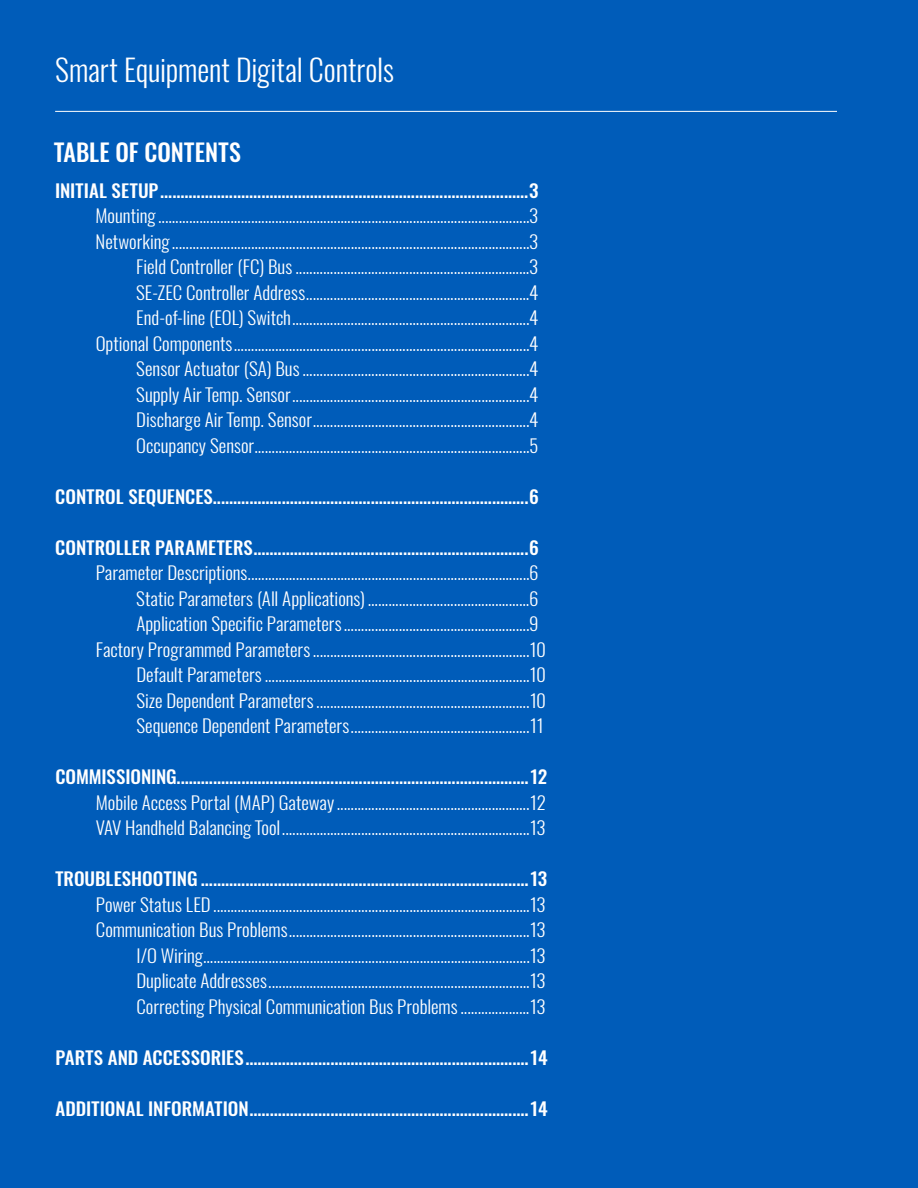
<style>
.page{position:relative;width:918px;height:1188px;background:#005cb9}
.page>*{position:absolute;margin:0;border:0;box-sizing:border-box;transform-origin:0 0}
.t1{font:300 30px "Oswald";letter-spacing:-.005em;color:#fff}
.t2{font:500 24px "Oswald";letter-spacing:.005em;color:#fff}
.t3{font:300 18px/25.5px "Oswald";color:#fff;text-align:right;scale:1.05 1}
.t4{font:500 18px "Oswald";color:#fff;scale:1.05 1}
</style>
<div class="page">
<hr style="left:55px;top:111px;width:782px;height:1px;background:#fff">
<h1 class="t1" style="left:55px;top:49px;width:340px">Smart Equipment Digital Controls</h1>
<h2 class="t2" style="left:54px;top:135px;width:188px">TABLE OF CONTENTS</h2>
<p class="t4" style="left:55px;top:178px;width:462px">INITIAL SETUP...........................................................................................3</p>
<p class="t3" style="left:96px;top:203px;width:423px">Mounting ............................................................................................................3<br>Networking ........................................................................................................3<br>Field Controller (FC) Bus ....................................................................3<br>SE-ZEC Controller Address.................................................................4<br>End-of-line (EOL) Switch.....................................................................4<br>Optional Components......................................................................................4<br>Sensor Actuator (SA) Bus..................................................................4<br>Supply Air Temp. Sensor.....................................................................4<br>Discharge Air Temp. Sensor...............................................................4<br>Occupancy Sensor................................................................................5</p>
<p class="t4" style="left:55px;top:484px;width:462px">CONTROL SEQUENCES..............................................................................6</p>
<p class="t4" style="left:55px;top:535px;width:462px">CONTROLLER PARAMETERS....................................................................6</p>
<p class="t3" style="left:96px;top:560px;width:423px">Parameter Descriptions..................................................................................6</p>
<p class="t3" style="left:136px;top:586px;width:385px">Static Parameters (All Applications) ...............................................6</p>
<p class="t3" style="left:136px;top:611px;width:385px">Application Specific Parameters......................................................9</p>
<p class="t3" style="left:96px;top:637px;width:430px">Factory Programmed Parameters...............................................................10</p>
<p class="t3" style="left:136px;top:662px;width:392px">Default Parameters .............................................................................10</p>
<p class="t3" style="left:136px;top:688px;width:392px">Size Dependent Parameters..............................................................10</p>
<p class="t3" style="left:136px;top:713px;width:390px">Sequence Dependent Parameters....................................................11</p>
<p class="t4" style="left:55px;top:765px;width:470px">COMMISSIONING.......................................................................................12</p>
<p class="t3" style="left:96px;top:790px;width:430px;text-align:left">Mobile Access Portal (MAP) Gateway........................................................12<br>VAV Handheld Balancing Tool........................................................................13</p>
<p class="t4" style="left:55px;top:867px;width:470px">TROUBLESHOOTING .................................................................................13</p>
<p class="t3" style="left:96px;top:892px;width:430px">Power Status LED ............................................................................................13<br>Communication Bus Problems......................................................................13<br>I/O Wiring...............................................................................................13<br>Duplicate Addresses............................................................................13<br>Correcting Physical Communication Bus Problems....................13</p>
<p class="t4" style="left:55px;top:1045px;width:470px">PARTS AND ACCESSORIES......................................................................14</p>
<p class="t4" style="left:55px;top:1096px;width:470px">ADDITIONAL INFORMATION.....................................................................14</p>
</div>
